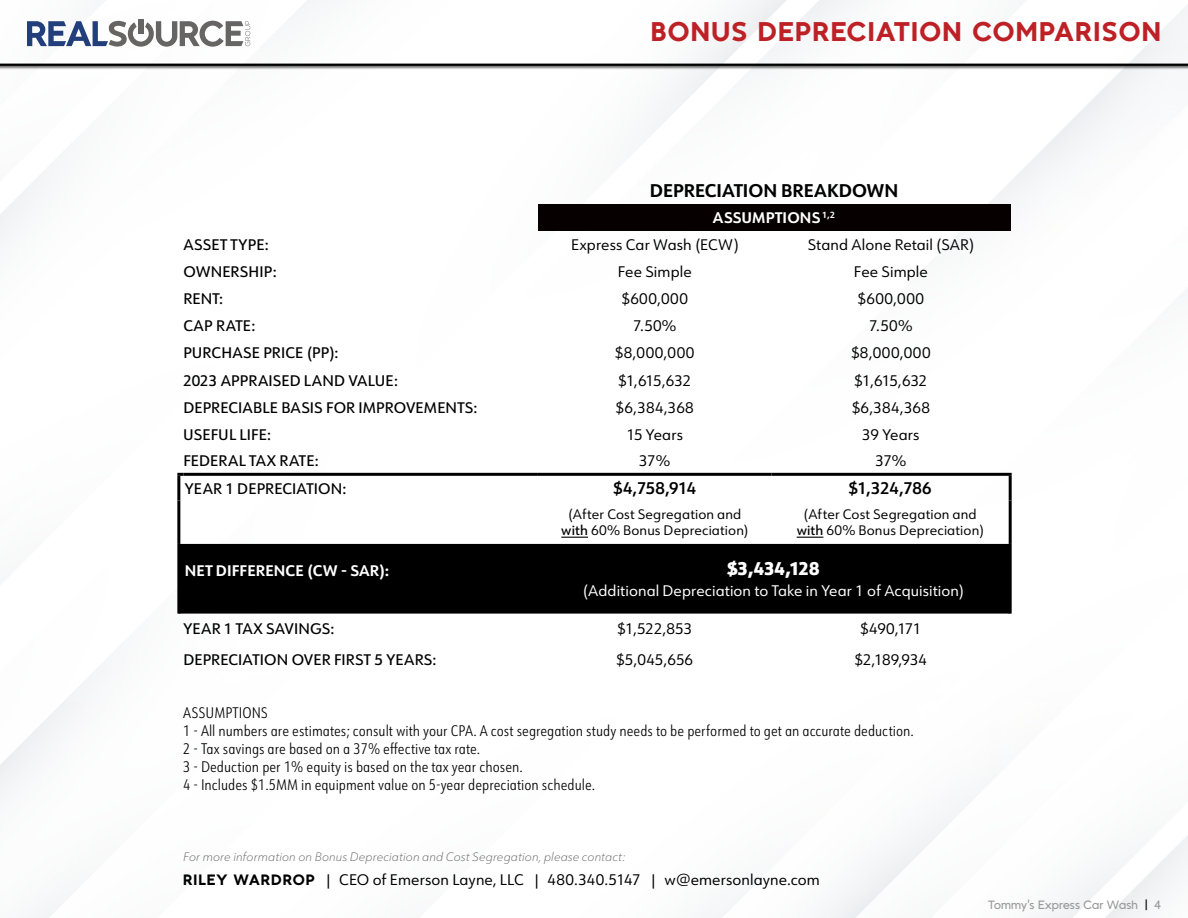
<style>
.page{position:relative;width:1188px;height:918px;background:#fff}
.page>*{position:absolute;margin:0;border:0;box-sizing:border-box;transform-origin:0 0}
.t1{font:900 27px "Kontora";letter-spacing:.05em;color:#bd2126}
.t2{font:700 18px "URW Form";letter-spacing:.005em;color:#000101}
.t3{font:800 18px "URW Form";letter-spacing:-.01em;color:#fff}
.t4{font:600 16.5px "URW Form";letter-spacing:-.02em;color:#000101}
.t5{font:300 15px/18px "URW Form Cond";color:#000}
.t6{font:15px "URW Form";letter-spacing:.005em;color:#000101}
.t7{font:500 15px "URW Form";letter-spacing:.01em;color:#000101}
.t8{font:15px "URW Form";letter-spacing:.005em;color:#000}
.t9{font:15px "URW Form";letter-spacing:.005em;color:#fff}
.t10{font:700 15px "URW Form";letter-spacing:.01em;color:#fff}
.t11{font:13.5px/16.2px "URW Form";letter-spacing:.01em;color:#000101;text-align:center}
.t12{font:italic 200 12px "URW Form";letter-spacing:.015em;color:#676464}
.t13{font:600 12px "Kontora";letter-spacing:.015em;color:#999}
.s1{font-weight:500}
.s2{font-family:"Kontora";font-weight:900;color:#000101}
.s3{color:#000}
</style>
<div class="page">
<img style="left:968px;top:0;width:220px;height:277px">
<div style="left:138px;top:19px;width:6px;height:15px;background:#676464"></div>
<svg style="left:27px;top:21px;width:223px;height:26px"></svg>
<div style="left:0;top:63px;width:1188px;height:7px;background:#000;opacity:.75"></div>
<hr style="left:0;top:64px;width:1188px;height:2px;background:#000">
<div style="left:538px;top:204px;width:472px;height:27px;background:#070000"></div>
<div style="left:180px;top:544px;width:829px;height:70px;background:#000"></div>
<svg style="left:177px;top:473px;width:6px;height:3px"></svg>
<hr style="left:177px;top:476px;width:3px;height:25px;background:#000">
<hr style="left:183px;top:473px;width:355px;height:3px;background:#000">
<hr style="left:538px;top:473px;width:234px;height:3px;background:#000">
<hr style="left:772px;top:473px;width:240px;height:3px;background:#000">
<hr style="left:1009px;top:476px;width:3px;height:25px;background:#000">
<hr style="left:177px;top:501px;width:3px;height:43px;background:#000">
<hr style="left:1009px;top:501px;width:3px;height:43px;background:#000">
<hr style="left:177px;top:544px;width:3px;height:70px;background:#000">
<hr style="left:1009px;top:544px;width:3px;height:70px;background:#000">
<svg style="left:561px;top:537px;width:27px;height:1px"></svg>
<svg style="left:797px;top:537px;width:26px;height:1px"></svg>
<h1 class="t1" style="left:651px;top:12px;width:512px">BONUS DEPRECIATION COMPARISON</h1>
<p class="t2" style="left:650px;top:178px;width:250px">DEPRECIATION BREAKDOWN</p>
<p class="t10" style="left:713px;top:207px;width:124px">ASSUMPTIONS <sup>1,2</sup></p>
<p class="t7" style="left:183px;top:234px;width:87px">ASSET TYPE:</p>
<p class="t6" style="left:571px;top:234px;width:169px">Express Car Wash (ECW)</p>
<p class="t6" style="left:808px;top:234px;width:168px">Stand Alone Retail (SAR)</p>
<p class="t7" style="left:183px;top:261px;width:95px">OWNERSHIP:</p>
<p class="t6" style="left:618px;top:261px;width:76px">Fee Simple</p>
<p class="t6" style="left:854px;top:261px;width:76px">Fee Simple</p>
<p class="t7" style="left:183px;top:288px;width:41px">RENT:</p>
<p class="t6" style="left:622px;top:288px;width:68px">$600,000</p>
<p class="t6" style="left:858px;top:288px;width:68px">$600,000</p>
<p class="t7" style="left:183px;top:315px;width:73px">CAP RATE:</p>
<p class="t6" style="left:633px;top:315px;width:45px">7.50%</p>
<p class="t6" style="left:869px;top:315px;width:45px">7.50%</p>
<p class="t7" style="left:183px;top:343px;width:156px">PURCHASE PRICE (PP):</p>
<p class="t6" style="left:615px;top:343px;width:81px">$8,000,000</p>
<p class="t6" style="left:851px;top:343px;width:81px">$8,000,000</p>
<p class="t7" style="left:183px;top:370px;width:216px">2023 APPRAISED LAND VALUE:</p>
<p class="t6" style="left:618px;top:370px;width:75px">$1,615,632</p>
<p class="t6" style="left:854px;top:370px;width:75px">$1,615,632</p>
<p class="t7" style="left:183px;top:397px;width:295px">DEPRECIABLE BASIS FOR IMPROVEMENTS:</p>
<p class="t6" style="left:616px;top:397px;width:80px">$6,384,368</p>
<p class="t6" style="left:852px;top:397px;width:80px">$6,384,368</p>
<p class="t7" style="left:183px;top:424px;width:89px">USEFUL LIFE:</p>
<p class="t6" style="left:626px;top:424px;width:58px">15 Years</p>
<p class="t6" style="left:862px;top:424px;width:59px">39 Years</p>
<p class="t7" style="left:183px;top:450px;width:137px">FEDERAL TAX RATE:</p>
<p class="t6" style="left:639px;top:450px;width:32px">37%</p>
<p class="t6" style="left:875px;top:450px;width:32px">37%</p>
<p class="t7" style="left:185px;top:478px;width:163px">YEAR 1 DEPRECIATION:</p>
<p class="t4" style="left:613px;top:477px;width:85px">$4,758,914</p>
<p class="t4" style="left:849px;top:477px;width:85px">$1,324,786</p>
<p class="t11" style="left:561px;top:506px;width:188px">(After Cost Segregation and <span class="s1">with</span> 60% Bonus Depreciation)</p>
<p class="t11" style="left:797px;top:506px;width:188px">(After Cost Segregation and <span class="s1">with</span> 60% Bonus Depreciation)</p>
<p class="t10" style="left:185px;top:560px;width:206px">NET DIFFERENCE (CW - SAR):</p>
<p class="t3" style="left:727px;top:556px;width:94px">$3,434,128</p>
<p class="t9" style="left:583px;top:581px;width:382px">(Additional Depreciation to Take in Year 1 of Acquisition)</p>
<p class="t7" style="left:183px;top:619px;width:152px">YEAR 1 TAX SAVINGS:</p>
<p class="t6" style="left:617px;top:619px;width:77px">$1,522,853</p>
<p class="t6" style="left:860px;top:619px;width:63px">$490,171</p>
<p class="t7" style="left:183px;top:650px;width:254px">DEPRECIATION OVER FIRST 5 YEARS:</p>
<p class="t6" style="left:616px;top:650px;width:78px">$5,045,656</p>
<p class="t6" style="left:855px;top:650px;width:74px">$2,189,934</p>
<p class="t5" style="left:183px;top:703px;width:732px">ASSUMPTIONS<br>1 - All numbers are estimates; consult with your CPA. A cost segregation study needs to be performed to get an accurate deduction.<br>2 - Tax savings are based on a 37% effective tax rate.<br>3 - Deduction per 1% equity is based on the tax year chosen.<br>4 - Includes $1.5MM in equipment value on 5-year depreciation schedule.</p>
<p class="t12" style="left:183px;top:849px;width:444px">For more information on Bonus Depreciation and Cost Segregation, please contact:</p>
<p class="t8" style="left:183px;top:870px;width:638px"><span class="s2">RILEY WARDROP</span> | CEO of Emerson Layne, LLC | 480.340.5147 | w@emersonlayne.com</p>
<p class="t13" style="left:988px;top:897px;width:174px">Tommy’s Express Car Wash <span class="s3">|</span> 4</p>
</div>
